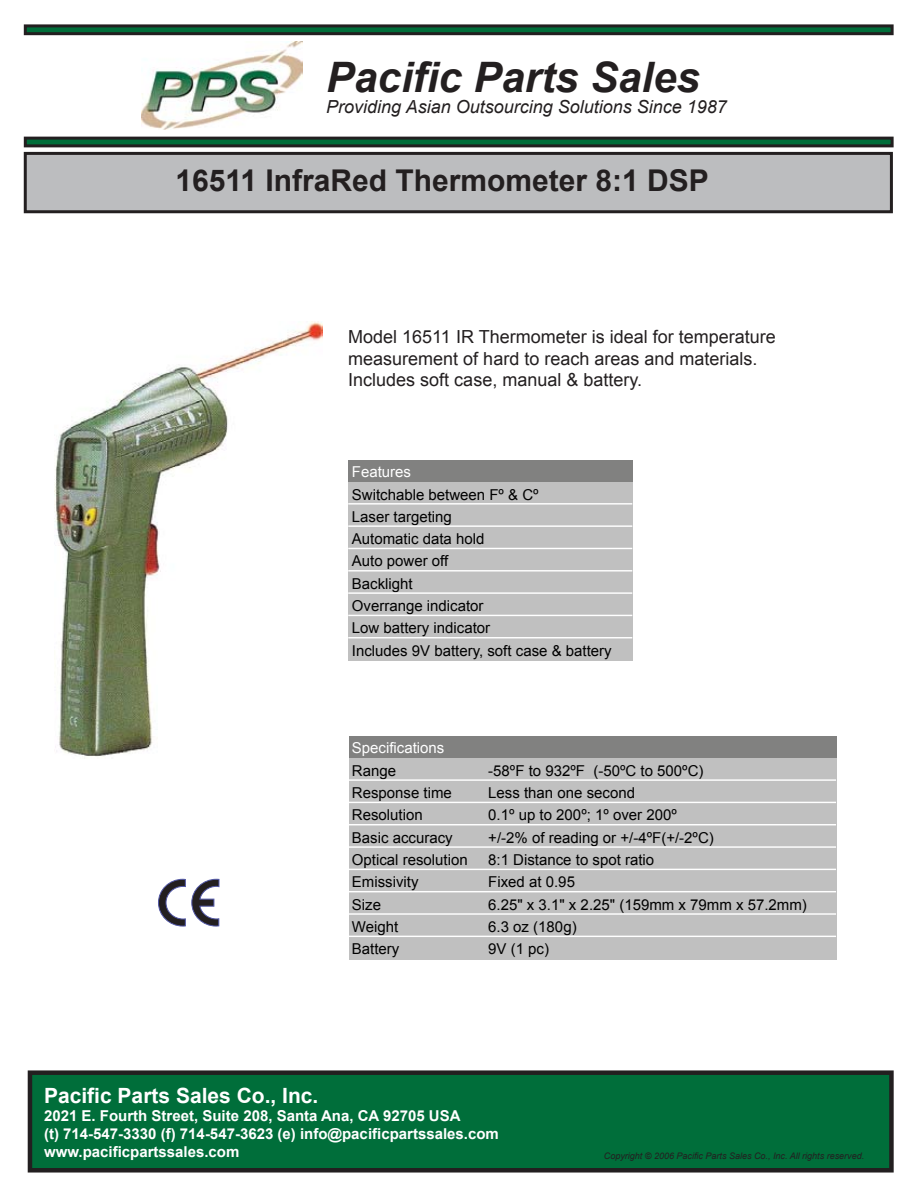
<style>
.page{position:relative;width:918px;height:1188px;background:#fff}
.page>*{position:absolute;margin:0;border:0;box-sizing:border-box;transform-origin:0 0}
.t1{font:italic 700 42px "Arial";color:#231f20}
.t2{font:700 30px "Arial";color:#231f20}
.t3{font:700 21px "Arial";color:#fff}
.t4{font:18px/21.6px "Arial";color:#231f20}
.t5{font:italic 18px "Arial";color:#231f20}
.t6{font:15px/22.4px "Arial";color:#010101}
.t7{font:700 15px/18px "Arial";color:#fff}
.t8{font:15px "Arial";color:#fff}
.t9{font:italic 9px "Arial";color:#231f20}
</style>
<div class="page">
<img style="left:142px;top:42px;width:160px;height:87px">
<div style="left:30px;top:1073px;width:861px;height:97px;background:#006e3a"></div>
<div style="left:28px;top:1070px;width:866px;height:103px;border:4px solid #231f20"></div>
<div style="left:25px;top:26px;width:867px;height:8px;background:#006e3a"></div>
<div style="left:24px;top:24px;width:870px;height:11px;border:3px solid #231f20"></div>
<div style="left:25px;top:138px;width:867px;height:8px;background:#006e3a"></div>
<div style="left:24px;top:137px;width:870px;height:10px;border:3px solid #231f20"></div>
<div style="left:25px;top:153px;width:866px;height:59px;background:#bcbdbf"></div>
<div style="left:24px;top:152px;width:869px;height:61px;border:3px solid #231f20"></div>
<svg style="left:158px;top:879px;width:62px;height:48px"></svg>
<div style="left:349px;top:460px;width:284px;height:23px;background:#818180"></div>
<div style="left:349px;top:482px;width:284px;height:179px;background:#c0c0c0"></div>
<hr style="left:349px;top:503px;width:283px;height:2px;background:#fff">
<hr style="left:349px;top:525px;width:283px;height:2px;background:#fff">
<hr style="left:349px;top:548px;width:283px;height:1px;background:#fff">
<hr style="left:349px;top:570px;width:283px;height:2px;background:#fff">
<hr style="left:349px;top:592px;width:283px;height:2px;background:#fff">
<hr style="left:349px;top:615px;width:283px;height:1px;background:#fff">
<hr style="left:349px;top:637px;width:283px;height:1px;background:#fff">
<img style="left:55px;top:322px;width:268px;height:435px">
<div style="left:349px;top:736px;width:488px;height:23px;background:#818180"></div>
<div style="left:349px;top:759px;width:488px;height:201px;background:#c0c0c0"></div>
<hr style="left:349px;top:779px;width:486px;height:2px;background:#fff">
<hr style="left:349px;top:802px;width:486px;height:1px;background:#fff">
<hr style="left:349px;top:824px;width:486px;height:1px;background:#fff">
<hr style="left:349px;top:846px;width:486px;height:2px;background:#fff">
<hr style="left:349px;top:869px;width:486px;height:1px;background:#fff">
<hr style="left:349px;top:891px;width:486px;height:1px;background:#fff">
<hr style="left:349px;top:913px;width:486px;height:2px;background:#fff">
<hr style="left:349px;top:936px;width:486px;height:1px;background:#fff">
<h1 class="t1" style="left:326px;top:53px;width:375px">Pacific Parts Sales</h1>
<p class="t5" style="left:326px;top:97px;width:402px">Providing Asian Outsourcing Solutions Since 1987</p>
<h2 class="t2" style="left:175px;top:164px;width:535px">16511 InfraRed Thermometer 8:1 DSP</h2>
<p class="t4" style="left:348px;top:326px;width:429px">Model 16511 IR Thermometer is ideal for temperature measurement of hard to reach areas and materials.<br>Includes soft case, manual &amp; battery.</p>
<p class="t8" style="left:352px;top:463px;width:61px">Features</p>
<p class="t6" style="left:352px;top:483px;width:261px">Switchable between Fº &amp; Cº<br>Laser targeting<br>Automatic data hold<br>Auto power off<br>Backlight<br>Overrange indicator<br>Low battery indicator<br>Includes 9V battery, soft case &amp; battery</p>
<p class="t8" style="left:352px;top:740px;width:94px">Specifications</p>
<p class="t6" style="left:352px;top:759px;width:46px">Range</p>
<p class="t6" style="left:488px;top:759px;width:217px">-58ºF to 932ºF (-50ºC to 500ºC)</p>
<p class="t6" style="left:352px;top:782px;width:102px">Response time</p>
<p class="t6" style="left:488px;top:782px;width:148px">Less than one second</p>
<p class="t6" style="left:352px;top:804px;width:72px">Resolution</p>
<p class="t6" style="left:488px;top:804px;width:190px">0.1º up to 200º; 1º over 200º</p>
<p class="t6" style="left:352px;top:826px;width:102px">Basic accuracy</p>
<p class="t6" style="left:488px;top:826px;width:227px">+/-2% of reading or +/-4ºF(+/-2ºC)</p>
<p class="t6" style="left:352px;top:849px;width:117px">Optical resolution</p>
<p class="t6" style="left:488px;top:849px;width:167px">8:1 Distance to spot ratio</p>
<p class="t6" style="left:352px;top:871px;width:68px">Emissivity</p>
<p class="t6" style="left:488px;top:871px;width:88px">Fixed at 0.95</p>
<p class="t6" style="left:352px;top:893px;width:31px">Size</p>
<p class="t6" style="left:488px;top:893px;width:320px">6.25" x 3.1" x 2.25" (159mm x 79mm x 57.2mm)</p>
<p class="t6" style="left:352px;top:916px;width:48px">Weight</p>
<p class="t6" style="left:488px;top:916px;width:90px">6.3 oz (180g)</p>
<p class="t6" style="left:352px;top:938px;width:49px">Battery</p>
<p class="t6" style="left:488px;top:938px;width:62px">9V (1 pc)</p>
<h3 class="t3" style="left:44px;top:1084px;width:276px">Pacific Parts Sales Co., Inc.</h3>
<p class="t7" style="left:44px;top:1107px;width:456px">2021 E. Fourth Street, Suite 208, Santa Ana, CA 92705 USA<br>(t) 714-547-3330 (f) 714-547-3623 (e) info@pacificpartssales.com www.pacificpartssales.com</p>
<p class="t9" style="left:604px;top:1151px;width:262px">Copyright © 2006 Pacific Parts Sales Co., Inc. All rights reserved.</p>
</div>
